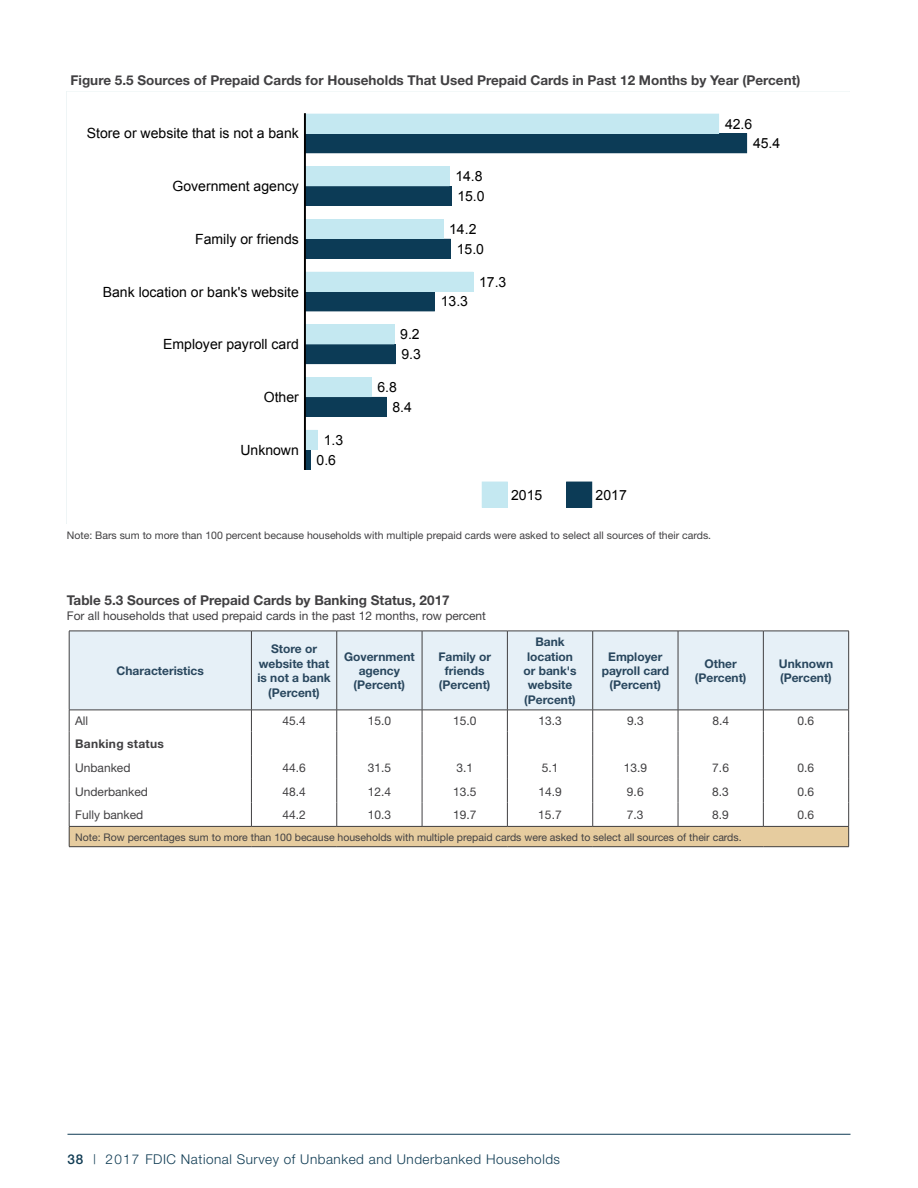
<style>
.page{position:relative;width:918px;height:1188px;background:#fff}
.page>*{position:absolute;margin:0;border:0;box-sizing:border-box;transform-origin:0 0}
.t1{font:14.1px "Arial";color:#000}
.t2{font:700 13.5px "Helvetica Neue";color:#414042}
.t3{font:300 13.5px "Helvetica Neue";letter-spacing:.04em;color:#0f3b53}
.t4{font:12px "Helvetica Neue";color:#414042}
.t5{font:700 12px/14.4px "Helvetica Neue";color:#29475e;text-align:center}
.t6{font:700 12px "Helvetica Neue";letter-spacing:.025em;color:#414042}
.t7{font:10.5px "Helvetica Neue";color:#414042}
.s1{font-weight:500}
</style>
<div class="page">
<hr style="left:68px;top:1134px;width:782px;height:1px;background:#0f3b53">
<div style="left:305px;top:450px;width:6px;height:19px;background:#0c3b56"></div>
<div style="left:305px;top:430px;width:13px;height:20px;background:#c4e8f1"></div>
<div style="left:305px;top:397px;width:81px;height:20px;background:#0c3b56"></div>
<div style="left:305px;top:397px;width:81px;height:20px;border:1px solid #0c3b56"></div>
<div style="left:305px;top:377px;width:67px;height:20px;background:#c4e8f1"></div>
<div style="left:305px;top:344px;width:90px;height:20px;background:#0c3b56"></div>
<div style="left:305px;top:344px;width:90px;height:20px;border:1px solid #0c3b56"></div>
<div style="left:305px;top:325px;width:89px;height:19px;background:#c4e8f1"></div>
<div style="left:305px;top:292px;width:130px;height:19px;background:#0c3b56"></div>
<div style="left:305px;top:272px;width:168px;height:20px;background:#c4e8f1"></div>
<div style="left:305px;top:239px;width:146px;height:20px;background:#0c3b56"></div>
<div style="left:305px;top:219px;width:138px;height:20px;background:#c4e8f1"></div>
<div style="left:305px;top:186px;width:146px;height:20px;background:#0c3b56"></div>
<div style="left:305px;top:186px;width:146px;height:20px;border:1px solid #0c3b56"></div>
<div style="left:305px;top:166px;width:144px;height:20px;background:#c4e8f1"></div>
<div style="left:305px;top:133px;width:442px;height:20px;background:#0c3b56"></div>
<div style="left:305px;top:133px;width:442px;height:20px;border:1px solid #0c3b56"></div>
<div style="left:305px;top:114px;width:414px;height:19px;background:#c4e8f1"></div>
<hr style="left:304px;top:113px;width:2px;height:357px;background:#000">
<div style="left:482px;top:482px;width:26px;height:26px;background:#c4e8f1"></div>
<div style="left:566px;top:482px;width:26px;height:26px;background:#0c3b56"></div>
<div style="left:70px;top:632px;width:778px;height:78px;background:#e6f0f7"></div>
<div style="left:69px;top:826px;width:780px;height:21px;background:#e6cc9f"></div>
<hr style="left:69px;top:631px;width:182px;height:1px;background:#414042">
<hr style="left:69px;top:631px;width:1px;height:79px;background:#414042">
<hr style="left:251px;top:631px;width:86px;height:1px;background:#414042">
<hr style="left:251px;top:631px;width:1px;height:79px;background:#414042">
<hr style="left:337px;top:631px;width:85px;height:1px;background:#414042">
<hr style="left:337px;top:631px;width:1px;height:79px;background:#414042">
<hr style="left:422px;top:631px;width:85px;height:1px;background:#414042">
<hr style="left:422px;top:631px;width:1px;height:79px;background:#414042">
<hr style="left:507px;top:631px;width:86px;height:1px;background:#414042">
<hr style="left:507px;top:631px;width:1px;height:79px;background:#414042">
<hr style="left:593px;top:631px;width:85px;height:1px;background:#414042">
<hr style="left:592px;top:631px;width:1px;height:79px;background:#414042">
<hr style="left:678px;top:631px;width:85px;height:1px;background:#414042">
<hr style="left:678px;top:631px;width:1px;height:79px;background:#414042">
<hr style="left:763px;top:631px;width:86px;height:1px;background:#414042">
<hr style="left:763px;top:631px;width:1px;height:79px;background:#414042">
<hr style="left:848px;top:631px;width:1px;height:79px;background:#414042">
<hr style="left:69px;top:710px;width:182px;height:1px;background:#414042">
<hr style="left:251px;top:710px;width:86px;height:1px;background:#414042">
<hr style="left:337px;top:710px;width:85px;height:1px;background:#414042">
<hr style="left:422px;top:710px;width:85px;height:1px;background:#414042">
<hr style="left:507px;top:710px;width:86px;height:1px;background:#414042">
<hr style="left:593px;top:710px;width:85px;height:1px;background:#414042">
<hr style="left:678px;top:710px;width:85px;height:1px;background:#414042">
<hr style="left:763px;top:710px;width:86px;height:1px;background:#414042">
<svg style="left:251px;top:710px;width:1px;height:116px"></svg>
<svg style="left:337px;top:710px;width:1px;height:116px"></svg>
<svg style="left:422px;top:710px;width:1px;height:116px"></svg>
<svg style="left:507px;top:710px;width:1px;height:116px"></svg>
<svg style="left:592px;top:710px;width:1px;height:116px"></svg>
<svg style="left:678px;top:710px;width:1px;height:116px"></svg>
<svg style="left:763px;top:710px;width:1px;height:116px"></svg>
<svg style="left:69px;top:710px;width:1px;height:136px"></svg>
<svg style="left:848px;top:710px;width:1px;height:136px"></svg>
<hr style="left:69px;top:826px;width:182px;height:1px;background:#414042">
<hr style="left:251px;top:826px;width:86px;height:1px;background:#414042">
<hr style="left:337px;top:826px;width:85px;height:1px;background:#414042">
<hr style="left:422px;top:826px;width:85px;height:1px;background:#414042">
<hr style="left:507px;top:826px;width:86px;height:1px;background:#414042">
<hr style="left:593px;top:826px;width:85px;height:1px;background:#414042">
<hr style="left:678px;top:826px;width:85px;height:1px;background:#414042">
<hr style="left:763px;top:826px;width:86px;height:1px;background:#414042">
<hr style="left:69px;top:846px;width:182px;height:1px;background:#414042">
<hr style="left:251px;top:846px;width:86px;height:1px;background:#414042">
<hr style="left:337px;top:846px;width:85px;height:1px;background:#414042">
<hr style="left:422px;top:846px;width:85px;height:1px;background:#414042">
<hr style="left:507px;top:846px;width:86px;height:1px;background:#414042">
<hr style="left:593px;top:846px;width:85px;height:1px;background:#414042">
<hr style="left:678px;top:846px;width:85px;height:1px;background:#414042">
<hr style="left:763px;top:846px;width:86px;height:1px;background:#414042">
<p class="t2" style="left:71px;top:72px;width:731px">Figure 5.5 Sources of Prepaid Cards for Households That Used Prepaid Cards in Past 12 Months by Year (Percent)</p>
<h1 class="t1" style="left:87px;top:124px;width:214px">Store or website that is not a bank</h1>
<h1 class="t1" style="left:173px;top:177px;width:128px">Government agency</h1>
<h1 class="t1" style="left:195px;top:230px;width:105px">Family or friends</h1>
<h1 class="t1" style="left:103px;top:282px;width:198px">Bank location or bank's website</h1>
<h1 class="t1" style="left:163px;top:335px;width:137px">Employer payroll card</h1>
<h1 class="t1" style="left:264px;top:388px;width:37px">Other</h1>
<h1 class="t1" style="left:240px;top:440px;width:60px">Unknown</h1>
<h1 class="t1" style="left:324px;top:431px;width:21px">1.3</h1>
<h1 class="t1" style="left:317px;top:450px;width:21px">0.6</h1>
<h1 class="t1" style="left:400px;top:325px;width:21px">9.2</h1>
<h1 class="t1" style="left:401px;top:345px;width:21px">9.3</h1>
<h1 class="t1" style="left:378px;top:378px;width:21px">6.8</h1>
<h1 class="t1" style="left:392px;top:398px;width:21px">8.4</h1>
<h1 class="t1" style="left:455px;top:167px;width:29px">14.8</h1>
<h1 class="t1" style="left:457px;top:187px;width:29px">15.0</h1>
<h1 class="t1" style="left:449px;top:220px;width:29px">14.2</h1>
<h1 class="t1" style="left:457px;top:239px;width:29px">15.0</h1>
<h1 class="t1" style="left:441px;top:292px;width:29px">13.3</h1>
<h1 class="t1" style="left:479px;top:272px;width:29px">17.3</h1>
<h1 class="t1" style="left:511px;top:485px;width:33px">2015</h1>
<h1 class="t1" style="left:596px;top:485px;width:33px">2017</h1>
<p class="t7" style="left:67px;top:529px;width:646px">Note: Bars sum to more than 100 percent because households with multiple prepaid cards were asked to select all sources of their cards.</p>
<h1 class="t1" style="left:725px;top:114px;width:29px">42.6</h1>
<h1 class="t1" style="left:753px;top:134px;width:29px">45.4</h1>
<p class="t2" style="left:67px;top:591px;width:384px">Table 5.3 Sources of Prepaid Cards by Banking Status, 2017</p>
<p class="t4" style="left:67px;top:608px;width:421px">For all households that used prepaid cards in the past 12 months, row percent</p>
<p class="t5" style="left:117px;top:663px;width:89px">Characteristics</p>
<p class="t5" style="left:257px;top:642px;width:75px">Store or website that is not a bank (Percent)</p>
<p class="t5" style="left:344px;top:649px;width:72px">Government agency (Percent)</p>
<p class="t5" style="left:438px;top:649px;width:54px">Family or friends (Percent)</p>
<p class="t5" style="left:523px;top:635px;width:55px">Bank location or bank's website (Percent)</p>
<p class="t5" style="left:602px;top:649px;width:69px">Employer payroll card (Percent)</p>
<p class="t5" style="left:695px;top:656px;width:53px">Other (Percent)</p>
<p class="t5" style="left:779px;top:656px;width:56px;text-align:left">Unknown (Percent)</p>
<p class="t4" style="left:75px;top:714px;width:15px">All</p>
<p class="t4" style="left:282px;top:714px;width:25px">45.4</p>
<p class="t4" style="left:368px;top:714px;width:25px">15.0</p>
<p class="t4" style="left:453px;top:714px;width:25px">15.0</p>
<p class="t4" style="left:538px;top:714px;width:25px">13.3</p>
<p class="t4" style="left:627px;top:714px;width:18px">9.3</p>
<p class="t4" style="left:712px;top:714px;width:18px">8.4</p>
<p class="t4" style="left:798px;top:714px;width:18px">0.6</p>
<p class="t6" style="left:75px;top:736px;width:90px">Banking status</p>
<p class="t4" style="left:75px;top:760px;width:57px">Unbanked</p>
<p class="t4" style="left:282px;top:760px;width:25px">44.6</p>
<p class="t4" style="left:368px;top:760px;width:25px">31.5</p>
<p class="t4" style="left:456px;top:760px;width:18px">3.1</p>
<p class="t4" style="left:542px;top:760px;width:18px">5.1</p>
<p class="t4" style="left:624px;top:760px;width:25px">13.9</p>
<p class="t4" style="left:712px;top:760px;width:18px">7.6</p>
<p class="t4" style="left:798px;top:760px;width:18px">0.6</p>
<p class="t4" style="left:75px;top:784px;width:74px">Underbanked</p>
<p class="t4" style="left:282px;top:784px;width:25px">48.4</p>
<p class="t4" style="left:368px;top:784px;width:25px">12.4</p>
<p class="t4" style="left:453px;top:784px;width:25px">13.5</p>
<p class="t4" style="left:538px;top:784px;width:25px">14.9</p>
<p class="t4" style="left:627px;top:784px;width:18px">9.6</p>
<p class="t4" style="left:712px;top:784px;width:18px">8.3</p>
<p class="t4" style="left:798px;top:784px;width:18px">0.6</p>
<p class="t4" style="left:75px;top:808px;width:70px">Fully banked</p>
<p class="t4" style="left:282px;top:808px;width:25px">44.2</p>
<p class="t4" style="left:368px;top:808px;width:25px">10.3</p>
<p class="t4" style="left:453px;top:808px;width:25px">19.7</p>
<p class="t4" style="left:538px;top:808px;width:25px">15.7</p>
<p class="t4" style="left:627px;top:808px;width:18px">7.3</p>
<p class="t4" style="left:712px;top:808px;width:18px">8.9</p>
<p class="t4" style="left:798px;top:808px;width:18px">0.6</p>
<p class="t7" style="left:75px;top:831px;width:668px">Note: Row percentages sum to more than 100 because households with multiple prepaid cards were asked to select all sources of their cards.</p>
<p class="t3" style="left:68px;top:1151px;width:494px"><span class="s1">38</span> | 2017 FDIC National Survey of Unbanked and Underbanked Households</p>
</div>
